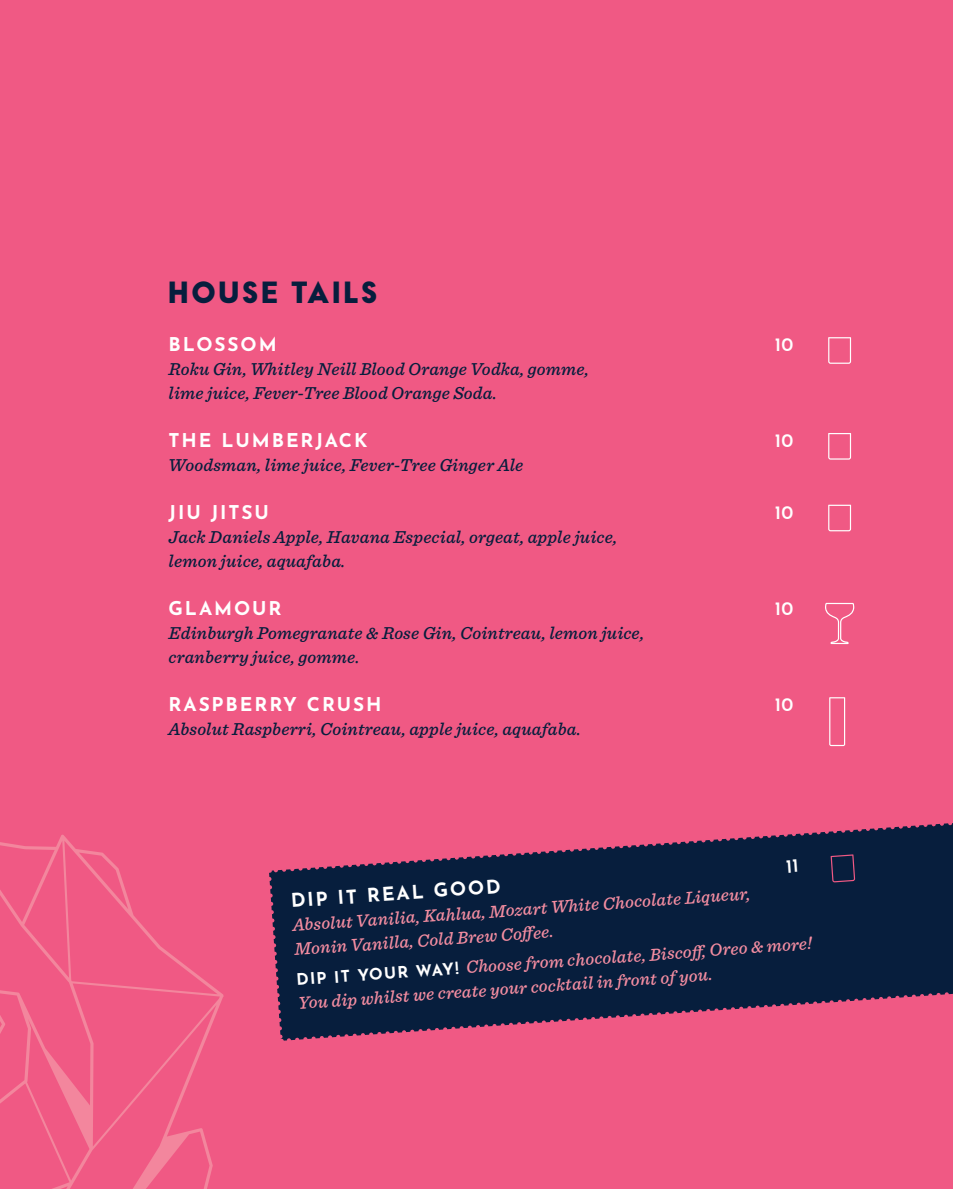
<style>
.page{position:relative;width:953px;height:1189px;background:#fff}
.page>*{position:absolute;margin:0;border:0;box-sizing:border-box;transform-origin:0 0}
.t1{font:900 28px "Arca Majora";letter-spacing:.13em;color:#071e3d}
.t2{font:700 19px "Josefin Sans";letter-spacing:.1em;color:#fff}
.t3{font:600 19px "Josefin Sans";letter-spacing:.005em;color:#fff}
.t4{font:italic 500 18px/24px "Sentinel";letter-spacing:.01em;color:#071e3d}
.t5{font:italic 500 18px/24px "Sentinel";color:#f48da1}
.s1{font-family:"Josefin Sans";font-weight:700;font-style:normal;font-size:16px;color:#fff}
</style>
<div class="page">
<div style="left:0;top:0;width:952px;height:1189px;background:#f05984"></div>
<svg style="left:0;top:835px;width:224px;height:354px"></svg>
<svg style="left:828px;top:337px;width:23px;height:27px"></svg>
<svg style="left:828px;top:433px;width:23px;height:27px"></svg>
<svg style="left:825px;top:603px;width:29px;height:41px"></svg>
<svg style="left:829px;top:697px;width:16px;height:49px"></svg>
<svg style="left:828px;top:505px;width:23px;height:26px"></svg>
<svg style="left:269px;top:817px;width:684px;height:228px"></svg>
<h1 class="t1" style="left:169px;top:270px;width:210px">HOUSE TAILS</h1>
<p class="t2" style="left:169px;top:328px;width:110px">BLOSSOM</p>
<p class="t3" style="left:775px;top:329px;width:20px">10</p>
<p class="t4" style="left:169px;top:356px;width:422px">Roku Gin, Whitley Neill Blood Orange Vodka, gomme, lime juice, Fever-Tree Blood Orange Soda.</p>
<p class="t2" style="left:169px;top:424px;width:200px">THE LUMBERJACK</p>
<p class="t3" style="left:775px;top:425px;width:20px">10</p>
<p class="t4" style="left:169px;top:452px;width:356px">Woodsman, lime juice, Fever-Tree Ginger Ale</p>
<p class="t2" style="left:169px;top:496px;width:102px">JIU JITSU</p>
<p class="t3" style="left:775px;top:497px;width:20px">10</p>
<p class="t4" style="left:169px;top:524px;width:450px">Jack Daniels Apple, Havana Especial, orgeat, apple juice, lemon juice, aquafaba.</p>
<p class="t2" style="left:169px;top:592px;width:114px">GLAMOUR</p>
<p class="t3" style="left:775px;top:593px;width:20px">10</p>
<p class="t4" style="left:168px;top:620px;width:477px">Edinburgh Pomegranate &amp; Rose Gin, Cointreau, lemon juice, cranberry juice, gomme.</p>
<p class="t2" style="left:169px;top:688px;width:214px">RASPBERRY CRUSH</p>
<p class="t3" style="left:775px;top:689px;width:20px">10</p>
<p class="t4" style="left:168px;top:716px;width:414px">Absolut Raspberri, Cointreau, apple juice, aquafaba.</p>
<p class="t2" style="left:290px;top:884px;width:212px;rotate:-4deg">DIP IT REAL GOOD</p>
<p class="t5" style="left:292px;top:912px;width:460px;rotate:-4deg">Absolut Vanilia, Kahlua, Mozart White Chocolate Liqueur,<br>Monin Vanilla, Cold Brew Coff ee.</p>
<p class="t5" style="left:295px;top:966px;width:518px;rotate:-4deg"><span class="s1">DIP IT YOUR WAY!</span> Choose from chocolate, Biscoff , Oreo &amp; more!<br>You dip whilst we create your cocktail in front of you.</p>
</div>
